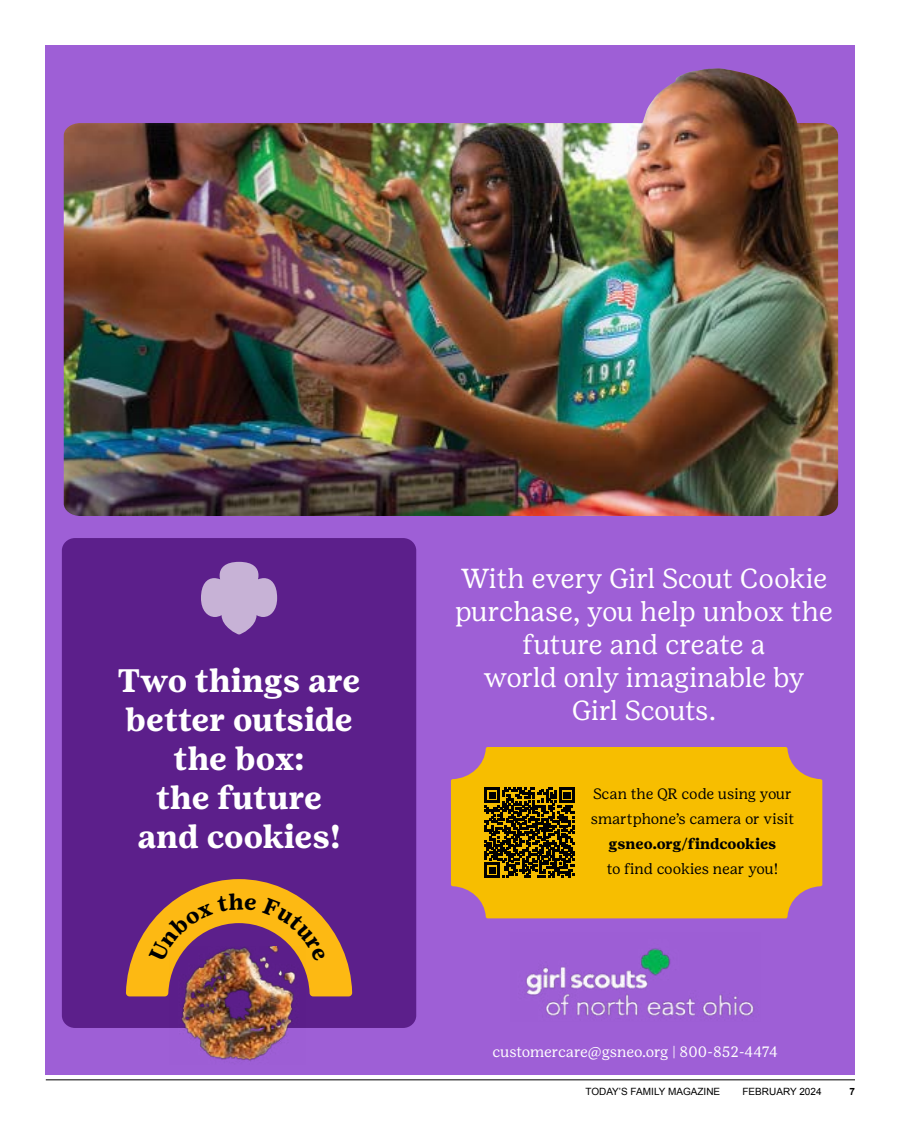
<style>
.page{position:relative;width:900px;height:1125px;background:#fff}
.page>*{position:absolute;margin:0;border:0;box-sizing:border-box;transform-origin:0 0}
.t1{font:700 32.5px/39px "Girl Scout Text";color:#fff;text-align:center}
.t2{font:27.5px/33px "Girl Scout Text";letter-spacing:-.015em;color:#fff;text-align:center}
.t3{font:15px/25px "Girl Scout Text";letter-spacing:-.005em;color:#000}
.t4{font:15px "Girl Scout Text";letter-spacing:-.005em;color:#fff}
.t5{font:700 15px "Girl Scout Text";letter-spacing:-.01em;color:#000}
.t6{font:10px "Arial";color:#000}
.t7{font:700 10px "Arial";color:#000}
</style>
<div class="page">
<hr style="left:46px;top:1080px;width:809px;height:1px;background:#000">
<div style="left:45px;top:45px;width:810px;height:1030px;background:#9e5fd6"></div>
<img style="left:525px;top:948px;width:230px;height:71px">
<img style="left:642px;top:68px;width:156px;height:55px">
<img style="left:64px;top:123px;width:774px;height:393px">
<div style="left:62px;top:538px;width:354px;height:490px;background:#5c1f8b;border-radius:13px"></div>
<img style="left:181px;top:996px;width:113px;height:65px">
<svg style="left:201px;top:562px;width:76px;height:73px"></svg>
<div style="left:451px;top:747px;width:371px;height:171px;background:#f7be00"></div>
<svg style="left:485px;top:788px;width:90px;height:90px;background:#554100"></svg>
<svg style="left:126px;top:879px;width:226px;height:117px"></svg>
<p class="t1" style="left:118px;top:661px;width:244px">Two things are better outside the box:<br>the future<br>and cookies!</p>
<p class="t2" style="left:455px;top:561px;width:379px">With every Girl Scout Cookie purchase, you help unbox the future and create a<br>world only imaginable by<br>Girl Scouts.</p>
<p class="t3" style="left:591px;top:781px;width:205px">Scan the QR code using your smartphone’s camera or visit</p>
<p class="t5" style="left:609px;top:835px;width:169px">gsneo.org/findcookies</p>
<p class="t3" style="left:607px;top:856px;width:173px">to find cookies near you!</p>
<p class="t4" style="left:492px;top:1043px;width:287px">customercare@gsneo.org | 800-852-4474</p>
<p class="t6" style="left:585px;top:1085px;width:136px">TODAY’S FAMILY MAGAZINE</p>
<p class="t6" style="left:743px;top:1085px;width:81px">FEBRUARY 2024</p>
<p class="t7" style="left:849px;top:1085px;width:7px">7</p>
</div>
